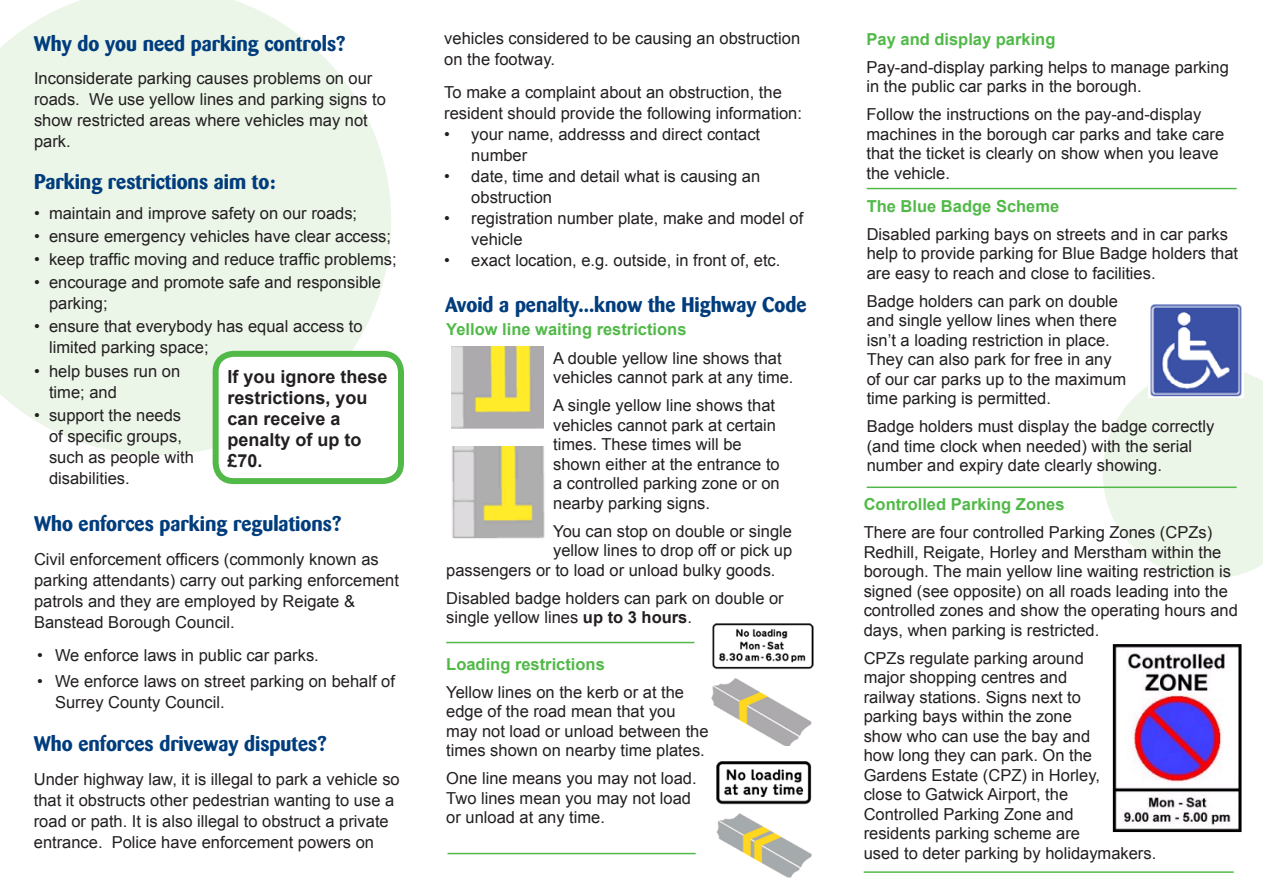
<style>
.page{position:relative;width:1263px;height:893px;background:#fff}
.page>*{position:absolute;margin:0;border:0;box-sizing:border-box;transform-origin:0 0}
.t1{font:700 21px "Barmeno";color:#013d7d}
.t2{font:700 18px/21px "Arial";color:#231f20}
.Body_Text{font:16.5px/19.5px "Arial";color:#231f20}
.t3{font:700 16.5px "Arial";color:#51b948}
.s1{font-weight:700}
</style>
<div class="page">
<svg style="left:1103px;top:372px;width:160px;height:207px"></svg>
<svg style="left:0;top:0;width:391px;height:455px;background:#ecf5ea"></svg>
<img style="left:452px;top:347px;width:92px;height:82px">
<img style="left:451px;top:446px;width:94px;height:93px">
<img style="left:716px;top:761px;width:96px;height:117px">
<img style="left:711px;top:623px;width:103px;height:122px">
<img style="left:1112px;top:644px;width:130px;height:189px">
<img style="left:1149px;top:304px;width:94px;height:93px">
<hr style="left:867px;top:487px;width:370px;height:1px;background:#51b948">
<hr style="left:446px;top:642px;width:248px;height:1px;background:#51b948">
<hr style="left:447px;top:853px;width:249px;height:1px;background:#51b948">
<hr style="left:864px;top:871px;width:370px;height:2px;background:#51b948">
<div style="left:216px;top:354px;width:185px;height:127px;background:#fff;border-radius:18px"></div>
<div style="left:213px;top:351px;width:191px;height:133px;border:6px solid #51b948;border-radius:18px"></div>
<hr style="left:867px;top:188px;width:370px;height:1px;background:#51b948">
<p class="t1" style="left:34px;top:31px;width:313px">Why do you need parking controls?</p>
<p class="Body_Text" style="left:34px;top:68px;width:353px;line-height:21px">Inconsiderate parking causes problems on our roads. We use yellow lines and parking signs to show restricted areas where vehicles may not park.</p>
<p class="t1" style="left:34px;top:169px;width:243px">Parking restrictions aim to:</p>
<p class="Body_Text" style="left:34px;top:204px;width:325px">• maintain and improve safety on our roads;</p>
<p class="Body_Text" style="left:34px;top:227px;width:359px">• ensure emergency vehicles have clear access;</p>
<p class="Body_Text" style="left:34px;top:250px;width:364px">• keep traffic moving and reduce traffic problems;</p>
<p class="Body_Text" style="left:49px;top:272px;width:334px;line-height:21px;text-indent:-15px">• encourage and promote safe and responsible parking;</p>
<p class="Body_Text" style="left:49px;top:316px;width:315px;line-height:21px;text-indent:-15px">• ensure that everybody has equal access to limited parking space;</p>
<p class="Body_Text" style="left:49px;top:360px;width:133px;line-height:21px;text-indent:-15px">• help buses run on time; and</p>
<p class="Body_Text" style="left:49px;top:405px;width:146px;line-height:21px;text-indent:-15px">• support the needs of specific groups, such as people with disabilities.</p>
<p class="t2" style="left:227px;top:366px;width:162px">If you ignore these restrictions, you can receive a penalty of up to £70.</p>
<p class="t1" style="left:34px;top:511px;width:309px">Who enforces parking regulations?</p>
<p class="Body_Text" style="left:34px;top:548px;width:366px;line-height:21px">Civil enforcement officers (commonly known as parking attendants) carry out parking enforcement patrols and they are employed by Reigate &amp; Banstead Borough Council.</p>
<p class="Body_Text" style="left:37px;top:646px;width:283px">• We enforce laws in public car parks.</p>
<p class="Body_Text" style="left:55px;top:670px;width:341px;line-height:21px;text-indent:-18px">• We enforce laws on street parking on behalf of<br>Surrey County Council.</p>
<p class="t1" style="left:34px;top:731px;width:294px">Who enforces driveway disputes?</p>
<p class="Body_Text" style="left:34px;top:769px;width:367px;line-height:21px">Under highway law, it is illegal to park a vehicle so that it obstructs other pedestrian wanting to use a road or path. It is also illegal to obstruct a private entrance. Police have enforcement powers on</p>
<p class="Body_Text" style="left:444px;top:28px;width:357px;line-height:21px">vehicles considered to be causing an obstruction on the footway.</p>
<p class="Body_Text" style="left:444px;top:82px;width:359px;line-height:21px">To make a complaint about an obstruction, the resident should provide the following information:</p>
<p class="Body_Text" style="left:471px;top:124px;width:290px;line-height:21px;text-indent:-27px">• your name, addresss and direct contact number</p>
<p class="Body_Text" style="left:471px;top:166px;width:290px;line-height:21px;text-indent:-27px">• date, time and detail what is causing an obstruction</p>
<p class="Body_Text" style="left:471px;top:208px;width:333px;line-height:21px;text-indent:-27px">• registration number plate, make and model of vehicle</p>
<p class="Body_Text" style="left:444px;top:251px;width:338px">• exact location, e.g. outside, in front of, etc.</p>
<p class="t1" style="left:445px;top:292px;width:363px">Avoid a penalty...know the Highway Code</p>
<p class="t3" style="left:446px;top:319px;width:242px">Yellow line waiting restrictions</p>
<p class="Body_Text" style="left:553px;top:348px;width:242px">A double yellow line shows that vehicles cannot park at any time.</p>
<p class="Body_Text" style="left:553px;top:396px;width:228px">A single yellow line shows that vehicles cannot park at certain times. These times will be shown either at the entrance to a controlled parking zone or on nearby parking signs.</p>
<p class="Body_Text" style="left:553px;top:521px;width:240px">You can stop on double or single</p>
<p class="Body_Text" style="left:553px;top:541px;width:241px">yellow lines to drop off or pick up</p>
<p class="Body_Text" style="left:446px;top:560px;width:331px">passengers or to load or unload bulky goods.</p>
<p class="Body_Text" style="left:446px;top:588px;width:339px">Disabled badge holders can park on double or single yellow lines <span class="s1">up to 3 hours</span>.</p>
<p class="t3" style="left:446px;top:653px;width:160px">Loading restrictions</p>
<p class="Body_Text" style="left:446px;top:683px;width:264px">Yellow lines on the kerb or at the edge of the road mean that you may not load or unload between the times shown on nearby time plates.</p>
<p class="Body_Text" style="left:446px;top:769px;width:252px">One line means you may not load.<br>Two lines mean you may not load or unload at any time.</p>
<p class="t3" style="left:866px;top:28px;width:190px">Pay and display parking</p>
<p class="Body_Text" style="left:866px;top:57px;width:364px">Pay-and-display parking helps to manage parking in the public car parks in the borough.</p>
<p class="Body_Text" style="left:866px;top:105px;width:359px">Follow the instructions on the pay-and-display machines in the borough car parks and take care that the ticket is clearly on show when you leave the vehicle.</p>
<p class="t3" style="left:867px;top:195px;width:194px">The Blue Badge Scheme</p>
<p class="Body_Text" style="left:867px;top:224px;width:373px">Disabled parking bays on streets and in car parks help to provide parking for Blue Badge holders that are easy to reach and close to facilities.</p>
<p class="Body_Text" style="left:867px;top:291px;width:261px">Badge holders can park on double and single yellow lines when there isn’t a loading restriction in place.<br>They can also park for free in any of our car parks up to the maximum time parking is permitted.</p>
<p class="Body_Text" style="left:867px;top:417px;width:349px">Badge holders must display the badge correctly (and time clock when needed) with the serial number and expiry date clearly showing.</p>
<p class="t3" style="left:864px;top:493px;width:202px">Controlled Parking Zones</p>
<p class="Body_Text" style="left:864px;top:523px;width:376px">There are four controlled Parking Zones (CPZs)<br>Redhill, Reigate, Horley and Merstham within the borough. The main yellow line waiting restriction is signed (see opposite) on all roads leading into the controlled zones and show the operating hours and days, when parking is restricted.</p>
<p class="Body_Text" style="left:864px;top:648px;width:294px">CPZs regulate parking around<br>major shopping centres and<br>railway stations. Signs next to<br>parking bays within the zone<br>show who can use the bay and<br>how long they can park. On the<br>Gardens Estate (CPZ) in Horley,<br>close to Gatwick Airport, the<br>Controlled Parking Zone and<br>residents parking scheme are<br>used to deter parking by holidaymakers.</p>
</div>
